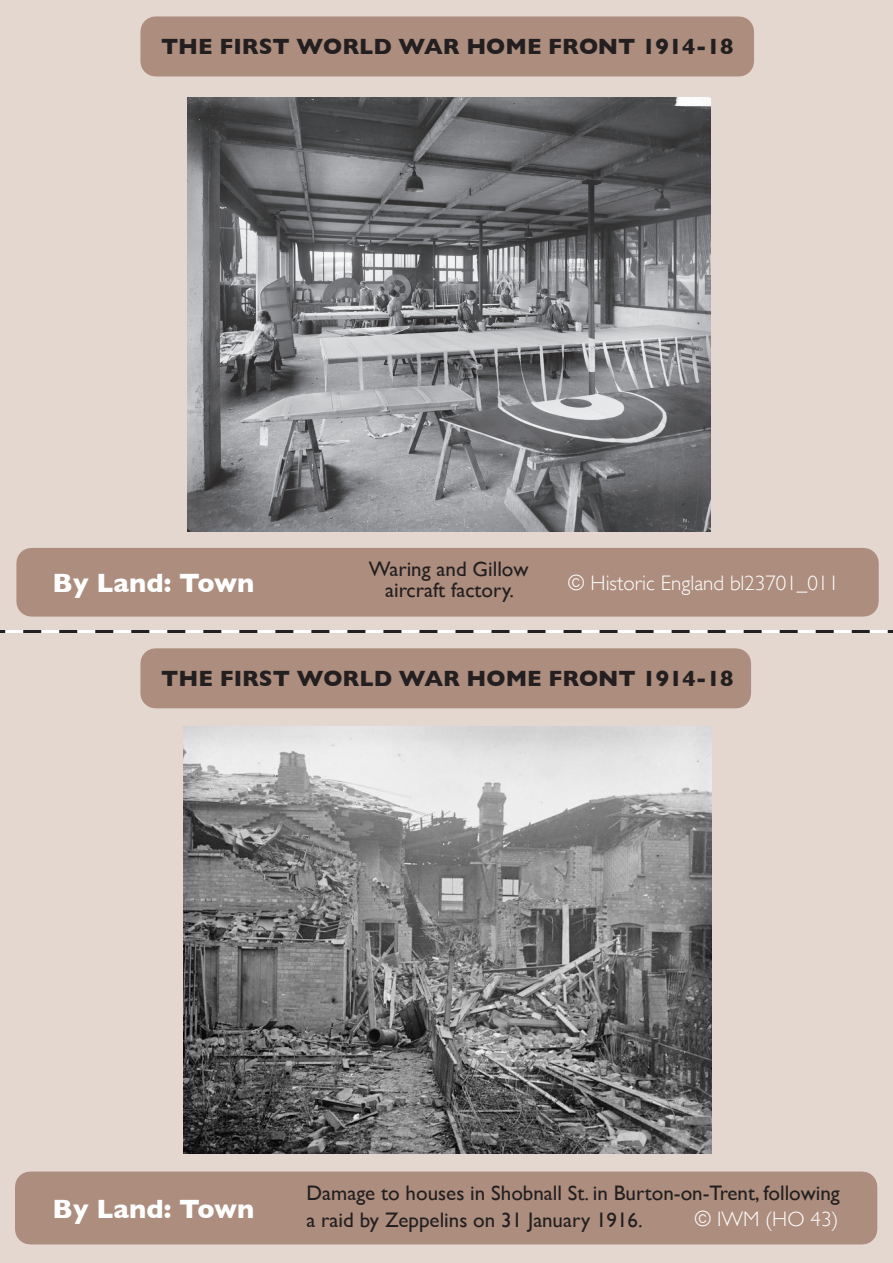
<style>
.page{position:relative;width:893px;height:1263px;background:#fff}
.page>*{position:absolute;margin:0;border:0;box-sizing:border-box;transform-origin:0 0}
.t1{font:700 27px "Gill Sans";color:#fff}
.t2{font:700 22.5px "Gill Sans";color:#231f20}
.t3{font:21px/27px "Gill Sans";color:#231f20}
.t4{font:300 21px "Gill Sans";color:#fff}
</style>
<div class="page">
<svg style="left:0;top:630px;width:893px;height:3px"></svg>
<div style="left:0;top:633px;width:893px;height:630px;background:#e4d7d0"></div>
<div style="left:15px;top:1171px;width:862px;height:73px;background:#ac8d7e"></div>
<div style="left:140px;top:648px;width:611px;height:60px;background:#ac8d7e"></div>
<div style="left:0;top:0;width:893px;height:630px;background:#e4d7d0"></div>
<div style="left:16px;top:548px;width:863px;height:69px;background:#ac8d7e"></div>
<div style="left:140px;top:16px;width:614px;height:60px;background:#ac8d7e"></div>
<img style="left:187px;top:97px;width:523px;height:435px">
<img style="left:183px;top:726px;width:528px;height:427px">
<p class="t2" style="left:161px;top:29px;width:574px">THE FIRST WORLD WAR HOME FRONT 1914-18</p>
<p class="t3" style="left:369px;top:555px;width:161px">Waring and Gillow</p>
<p class="t3" style="left:385px;top:576px;width:130px">aircraft factory.</p>
<p class="t1" style="left:52px;top:561px;width:204px">By Land: Town</p>
<p class="t4" style="left:568px;top:566px;width:273px">© Historic England bl23701_011</p>
<p class="t2" style="left:161px;top:661px;width:574px">THE FIRST WORLD WAR HOME FRONT 1914-18</p>
<p class="t1" style="left:52px;top:1188px;width:204px">By Land: Town</p>
<p class="t3" style="left:306px;top:1179px;width:535px">Damage to houses in Shobnall St. in Burton-on-Trent, following a raid by Zeppelins on 31 January 1916.</p>
<p class="t4" style="left:694px;top:1203px;width:146px">© IWM (HO 43)</p>
</div>
